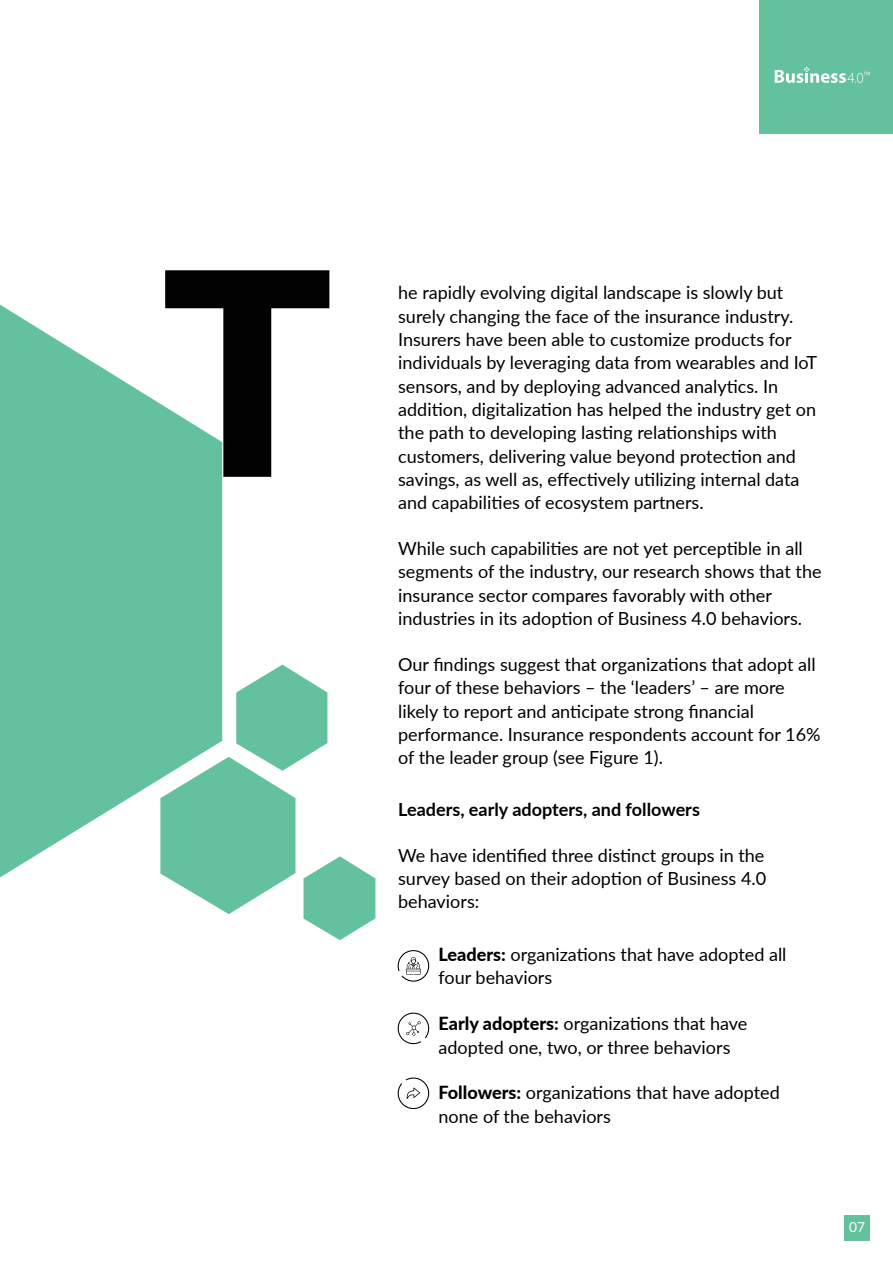
<style>
.page{position:relative;width:893px;height:1267px;background:#fff}
.page>*{position:absolute;margin:0;border:0;box-sizing:border-box;transform-origin:0 0}
.t1{font:900 283.5px "Lato";color:#010101}
.t2{font:18px/23.4px "Lato";color:#010101}
.t3{font:700 18px "Lato";color:#010101}
.t4{font:13.8px "Lato Latin";color:#fff}
.s1{font-weight:800}
</style>
<div class="page">
<div style="left:759px;top:0;width:134px;height:134px;background:#63c29d"></div>
<svg style="left:775px;top:67px;width:95px;height:16px"></svg>
<svg style="left:0;top:304px;width:222px;height:574px;fill:#63c29d"></svg>
<svg style="left:160px;top:665px;width:215px;height:275px"></svg>
<div style="left:844px;top:1215px;width:26px;height:25px;background:#63c29d"></div>
<svg style="left:397px;top:1012px;width:32px;height:33px"></svg>
<svg style="left:397px;top:950px;width:33px;height:32px"></svg>
<svg style="left:398px;top:1077px;width:32px;height:32px"></svg>
<h1 class="t1" style="left:161px;top:160px;width:174px">T</h1>
<p class="t2" style="left:398px;top:280px;width:421px">he rapidly evolving digital landscape is slowly but surely changing the face of the insurance industry.<br>Insurers have been able to customize products for individuals by leveraging data from wearables and IoT sensors, and by deploying advanced analytics. In addition, digitalization has helped the industry get on the path to developing lasting relationships with customers, delivering value beyond protection and savings, as well as, effectively utilizing internal data and capabilities of ecosystem partners.</p>
<p class="t2" style="left:398px;top:536px;width:425px">While such capabilities are not yet perceptible in all segments of the industry, our research shows that the insurance sector compares favorably with other industries in its adoption of Business 4.0 behaviors.</p>
<p class="t2" style="left:398px;top:652px;width:424px">Our findings suggest that organizations that adopt all four of these behaviors – the ‘leaders’ – are more likely to report and anticipate strong financial performance. Insurance respondents account for 16% of the leader group (see Figure 1).</p>
<p class="t3" style="left:398px;top:796px;width:303px">Leaders, early adopters, and followers</p>
<p class="t2" style="left:398px;top:843px;width:369px;text-align:justify">We have identified three distinct groups in the survey based on their adoption of Business 4.0 behaviors:</p>
<p class="t2" style="left:438px;top:942px;width:349px"><span class="s1">Leaders:</span> organizations that have adopted all four behaviors</p>
<p class="t2" style="left:438px;top:1011px;width:310px"><span class="s1">Early adopters:</span> organizations that have adopted one, two, or three behaviors</p>
<p class="t2" style="left:438px;top:1080px;width:343px"><span class="s1">Followers:</span> organizations that have adopted none of the behaviors</p>
<p class="t4" style="left:849px;top:1219px;width:18px">07</p>
</div>
